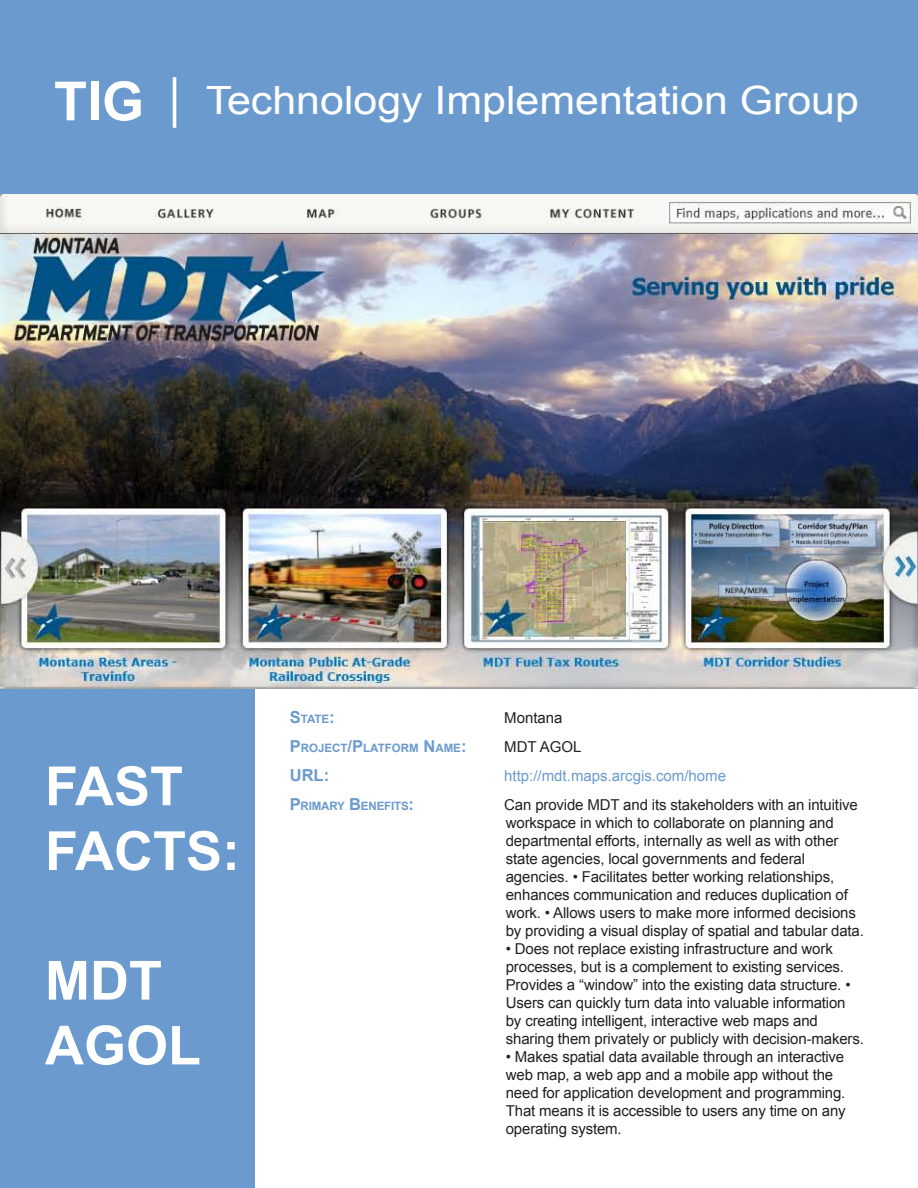
<style>
.page{position:relative;width:918px;height:1188px;background:#fff}
.page>*{position:absolute;margin:0;border:0;box-sizing:border-box;transform-origin:0 0}
.t1{font:700 54px/64.8px "Arial";color:#fff}
.t2{font:39px "Arial";color:#fff;scale:1.1 1}
.t3{font:700 16.5px "Arial";color:#6b9acf}
.t4{font:15px/18px "Arial";letter-spacing:-.01em;color:#231f20}
.t5{font:15px "Arial";color:#6b9acf}
.t6{font:700 11.55px "Arial";letter-spacing:-.005em;color:#6b9acf}
.s1{font-weight:700;font-size:54px}
.s2{font-size:54px}
.s3{font-size:16.5px}
</style>
<div class="page">
<div style="left:0;top:0;width:918px;height:204px;background:#6b9acf"></div>
<div style="left:0;top:689px;width:254px;height:499px;background:#6b9acf"></div>
<img style="left:0;top:194px;width:918px;height:495px">
<p class="t2" style="left:54px;top:75px;width:733px"><span class="s1">TIG</span> <span class="s2">|</span> Technology Implementation Group</p>
<p class="t1" style="left:45px;top:755px;width:196px">FAST<br>FACTS:</p>
<p class="t1" style="left:45px;top:950px;width:118px">MDT</p>
<p class="t1" style="left:45px;top:1015px;width:158px">AGOL</p>
<p class="t6" style="left:290px;top:712px;width:46px"><span class="s3">S</span>TATE<span class="s3">:</span></p>
<p class="t4" style="left:504px;top:709px;width:60px">Montana</p>
<p class="t6" style="left:290px;top:740px;width:178px"><span class="s3">P</span>ROJECT<span class="s3">/P</span>LATFORM <span class="s3">N</span>AME<span class="s3">:</span></p>
<p class="t4" style="left:504px;top:738px;width:79px">MDT AGOL</p>
<p class="t3" style="left:290px;top:764px;width:41px">URL:</p>
<p class="t5" style="left:504px;top:766px;width:223px">http://mdt.maps.arcgis.com/home</p>
<p class="t6" style="left:290px;top:798px;width:126px"><span class="s3">P</span>RIMARY <span class="s3">B</span>ENEFITS<span class="s3">:</span></p>
<p class="t4" style="left:504px;top:796px;width:361px">Can provide MDT and its stakeholders with an intuitive workspace in which to collaborate on planning and departmental efforts, internally as well as with other state agencies, local governments and federal agencies. • Facilitates better working relationships, enhances communication and reduces duplication of work. • Allows users to make more informed decisions by providing a visual display of spatial and tabular data.</p>
<p class="t4" style="left:506px;top:940px;width:360px">• Does not replace existing infrastructure and work processes, but is a complement to existing services.<br>Provides a “window” into the existing data structure. • Users can quickly turn data into valuable information by creating intelligent, interactive web maps and sharing them privately or publicly with decision-makers.</p>
<p class="t4" style="left:506px;top:1048px;width:341px">• Makes spatial data available through an interactive web map, a web app and a mobile app without the need for application development and programming.<br>That means it is accessible to users any time on any operating system.</p>
</div>
